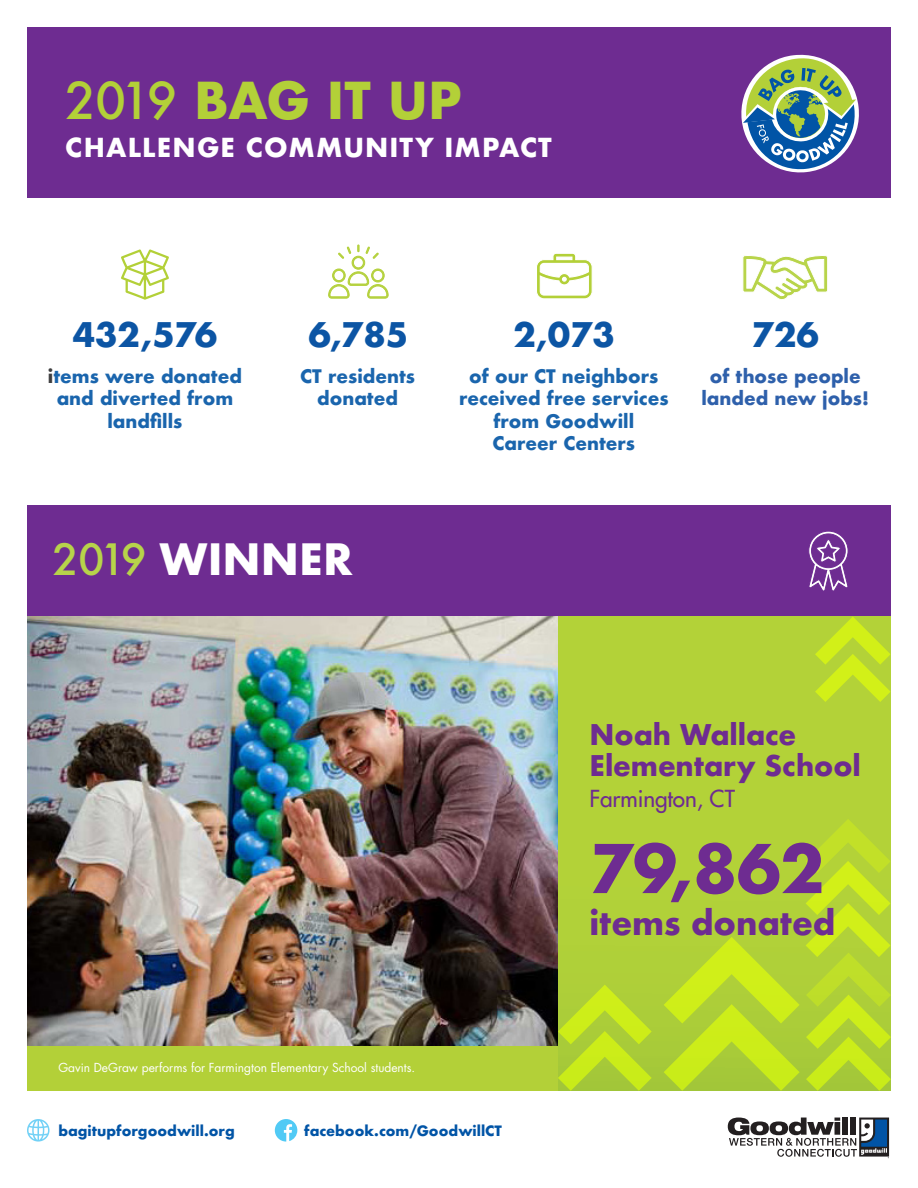
<style>
.page{position:relative;width:918px;height:1188px;background:#fff}
.page>*{position:absolute;margin:0;border:0;box-sizing:border-box;transform-origin:0 0}
.t1{font:700 65.25px "Futura";color:#6e2c91}
.t2{font:700 49.5px "Futura";letter-spacing:-.005em;color:#b3d038}
.t3{font:700 42px "Futura";color:#fff}
.t4{font:700 33px "Futura";color:#0c55a4}
.t5{font:700 32.55px "Futura";letter-spacing:-.005em;color:#6e2c91}
.t6{font:700 27.75px "Futura";letter-spacing:-.005em;color:#6e2c91}
.t7{font:700 25.5px "Futura";letter-spacing:.04em;color:#fff}
.t8{font:22.8px "Futura";letter-spacing:-.005em;color:#6e2c91}
.t9{font:700 18.15px/22.5px "Futura";color:#1a65ad;text-align:center}
.t10{font:700 18.15px/22.5px "Futura";color:#2e60ab;text-align:center}
.t11{font:700 13.95px "Futura";color:#0154a6}
.t12{font:12.15px "Futura";color:#fff}
.s1{font-weight:500}
.s2{color:#3e3e3f}
.s3{font-weight:500;color:#b7d34a}
</style>
<div class="page">
<div style="left:27px;top:505px;width:864px;height:526px;background:#6e2c91"></div>
<div style="left:27px;top:27px;width:864px;height:171px;background:#6e2c91"></div>
<div style="left:379px;top:616px;width:512px;height:475px;background:#b3d238"></div>
<div style="left:27px;top:616px;width:531px;height:475px;background:#b3d038"></div>
<img style="left:27px;top:617px;width:531px;height:428px">
<svg style="left:121px;top:249px;width:48px;height:51px"></svg>
<svg style="left:743px;top:255px;width:85px;height:44px"></svg>
<svg style="left:328px;top:244px;width:61px;height:55px"></svg>
<svg style="left:537px;top:253px;width:55px;height:46px"></svg>
<svg style="left:815px;top:617px;width:75px;height:85px"></svg>
<svg style="left:728px;top:1118px;width:161px;height:40px"></svg>
<svg style="left:806px;top:819px;width:85px;height:272px"></svg>
<svg style="left:808px;top:531px;width:40px;height:60px"></svg>
<svg style="left:741px;top:54px;width:118px;height:119px"></svg>
<svg style="left:664px;top:937px;width:136px;height:154px"></svg>
<svg style="left:558px;top:985px;width:94px;height:106px"></svg>
<svg style="left:27px;top:1119px;width:23px;height:23px"></svg>
<svg style="left:275px;top:1119px;width:22px;height:23px"></svg>
<p class="t2" style="left:65px;top:65px;width:398px"><span class="s1">2019</span> BAG IT UP</p>
<p class="t7" style="left:65px;top:129px;width:488px">CHALLENGE COMMUNITY IMPACT</p>
<p class="t4" style="left:309px;top:311px;width:101px">6,785</p>
<p class="t4" style="left:514px;top:311px;width:103px">2,073</p>
<p class="t9" style="left:459px;top:364px;width:211px">of our CT neighbors received free services from Goodwill<br>Career Centers</p>
<p class="t4" style="left:73px;top:311px;width:146px">432,576</p>
<p class="t4" style="left:752px;top:311px;width:69px">726</p>
<p class="t10" style="left:701px;top:364px;width:169px">of those people landed new jobs!</p>
<p class="t9" style="left:48px;top:364px;width:196px"><span class="s2">i</span>tems were donated and diverted from landfills</p>
<p class="t9" style="left:300px;top:364px;width:116px">CT residents donated</p>
<p class="t3" style="left:52px;top:529px;width:302px"><span class="s3">2019</span> WINNER</p>
<p class="t12" style="left:58px;top:1060px;width:358px">Gavin DeGraw performs for Farmington Elementary School students.</p>
<p class="t11" style="left:58px;top:1121px;width:178px">bagitupforgoodwill.org</p>
<p class="t11" style="left:304px;top:1121px;width:199px">facebook.com/GoodwillCT</p>
<p class="t6" style="left:590px;top:715px;width:208px">Noah Wallace</p>
<p class="t6" style="left:590px;top:746px;width:273px">Elementary School</p>
<p class="t8" style="left:590px;top:784px;width:147px">Farmington, CT</p>
<p class="t1" style="left:590px;top:821px;width:236px">79,862</p>
<p class="t5" style="left:590px;top:899px;width:247px">items donated</p>
</div>
